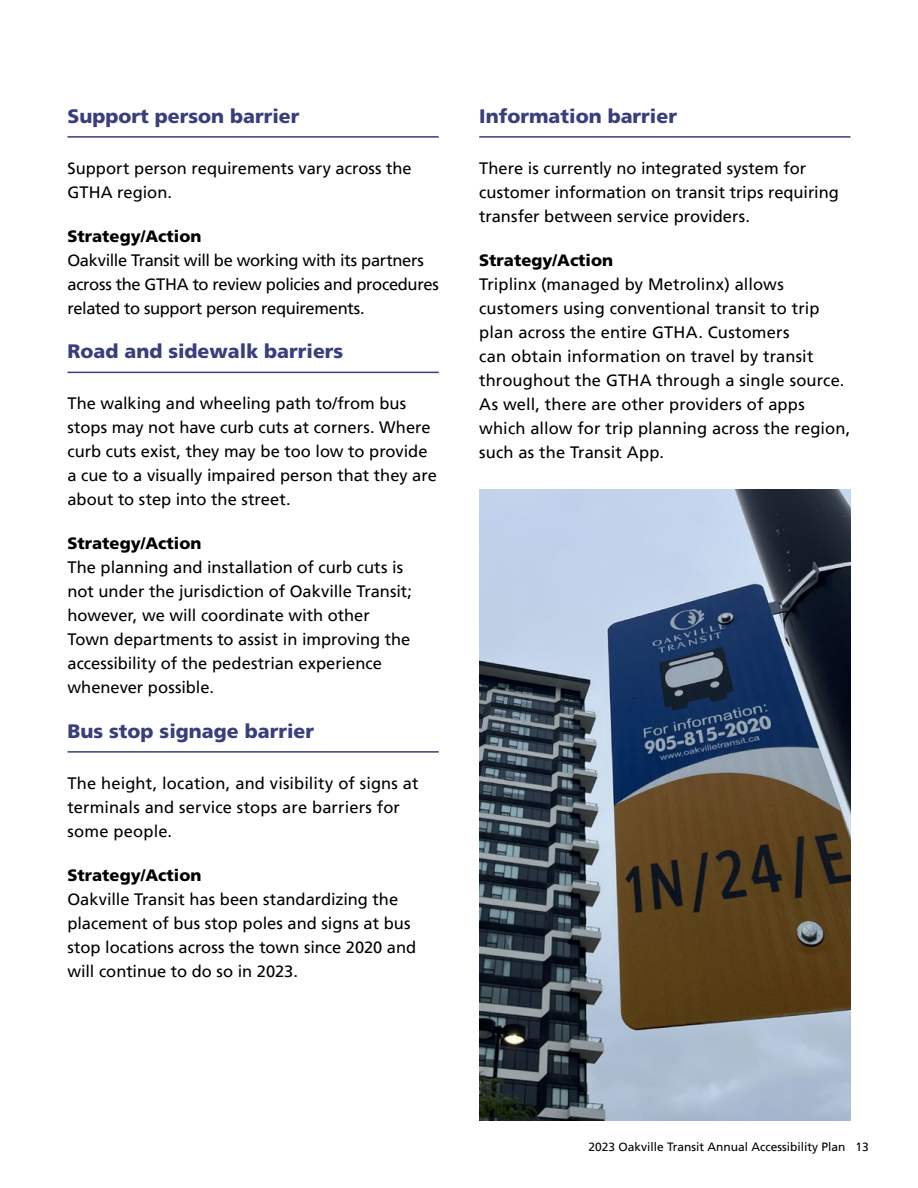
<style>
.page{position:relative;width:918px;height:1188px;background:#fff}
.page>*{position:absolute;margin:0;border:0;box-sizing:border-box;transform-origin:0 0}
.Subhead_Blue_-_no_sp{font:900 19.5px "Frutiger LT Std";color:#393e7c}
.Body{font:16.5px/24px "Frutiger";color:#000}
.Body-2{font:16.5px/24px "Frutiger";letter-spacing:-.02em;color:#000}
.Subhead_Black_-_H3{font:900 16.5px "Frutiger LT Std";color:#000}
.t1{font:12px "Frutiger";color:#000}
</style>
<div class="page">
<hr style="left:68px;top:136px;width:371px;height:2px;background:#393e7c">
<hr style="left:68px;top:372px;width:371px;height:1px;background:#393e7c">
<hr style="left:68px;top:751px;width:371px;height:2px;background:#393e7c">
<hr style="left:479px;top:136px;width:371px;height:2px;background:#393e7c">
<img style="left:479px;top:489px;width:371px;height:631px">
<p class="Subhead_Blue_-_no_sp" style="left:68px;top:104px;width:233px">Support person barrier</p>
<p class="Body" style="left:68px;top:156px;width:346px">Support person requirements vary across the<br>GTHA region.</p>
<p class="Subhead_Black_-_H3" style="left:68px;top:226px;width:135px">Strategy/Action</p>
<p class="Body-2" style="left:68px;top:248px;width:373px">Oakville Transit will be working with its partners across the GTHA to review policies and procedures related to support person requirements.</p>
<p class="Subhead_Blue_-_no_sp" style="left:68px;top:340px;width:277px">Road and sidewalk barriers</p>
<p class="Body" style="left:68px;top:391px;width:371px">The walking and wheeling path to/from bus stops may not have curb cuts at corners. Where curb cuts exist, they may be too low to provide a cue to a visually impaired person that they are about to step into the street.</p>
<p class="Subhead_Black_-_H3" style="left:68px;top:534px;width:135px">Strategy/Action</p>
<p class="Body" style="left:68px;top:556px;width:346px">The planning and installation of curb cuts is not under the jurisdiction of Oakville Transit; however, we will coordinate with other Town departments to assist in improving the accessibility of the pedestrian experience whenever possible.</p>
<p class="Subhead_Blue_-_no_sp" style="left:68px;top:719px;width:248px">Bus stop signage barrier</p>
<p class="Body" style="left:68px;top:771px;width:353px">The height, location, and visibility of signs at terminals and service stops are barriers for some people.</p>
<p class="Subhead_Black_-_H3" style="left:68px;top:865px;width:135px">Strategy/Action</p>
<p class="Body" style="left:68px;top:887px;width:350px">Oakville Transit has been standardizing the placement of bus stop poles and signs at bus stop locations across the town since 2020 and will continue to do so in 2023.</p>
<p class="Subhead_Blue_-_no_sp" style="left:479px;top:104px;width:199px">Information barrier</p>
<p class="Body" style="left:479px;top:156px;width:361px">There is currently no integrated system for customer information on transit trips requiring transfer between service providers.</p>
<p class="Subhead_Black_-_H3" style="left:479px;top:250px;width:135px">Strategy/Action</p>
<p class="Body" style="left:479px;top:272px;width:373px">Triplinx (managed by Metrolinx) allows customers using conventional transit to trip plan across the entire GTHA. Customers<br>can obtain information on travel by transit throughout the GTHA through a single source.<br>As well, there are other providers of apps which allow for trip planning across the region, such as the Transit App.</p>
<p class="t1" style="left:588px;top:1139px;width:282px">2023 Oakville Transit Annual Accessibility Plan 13</p>
</div>
